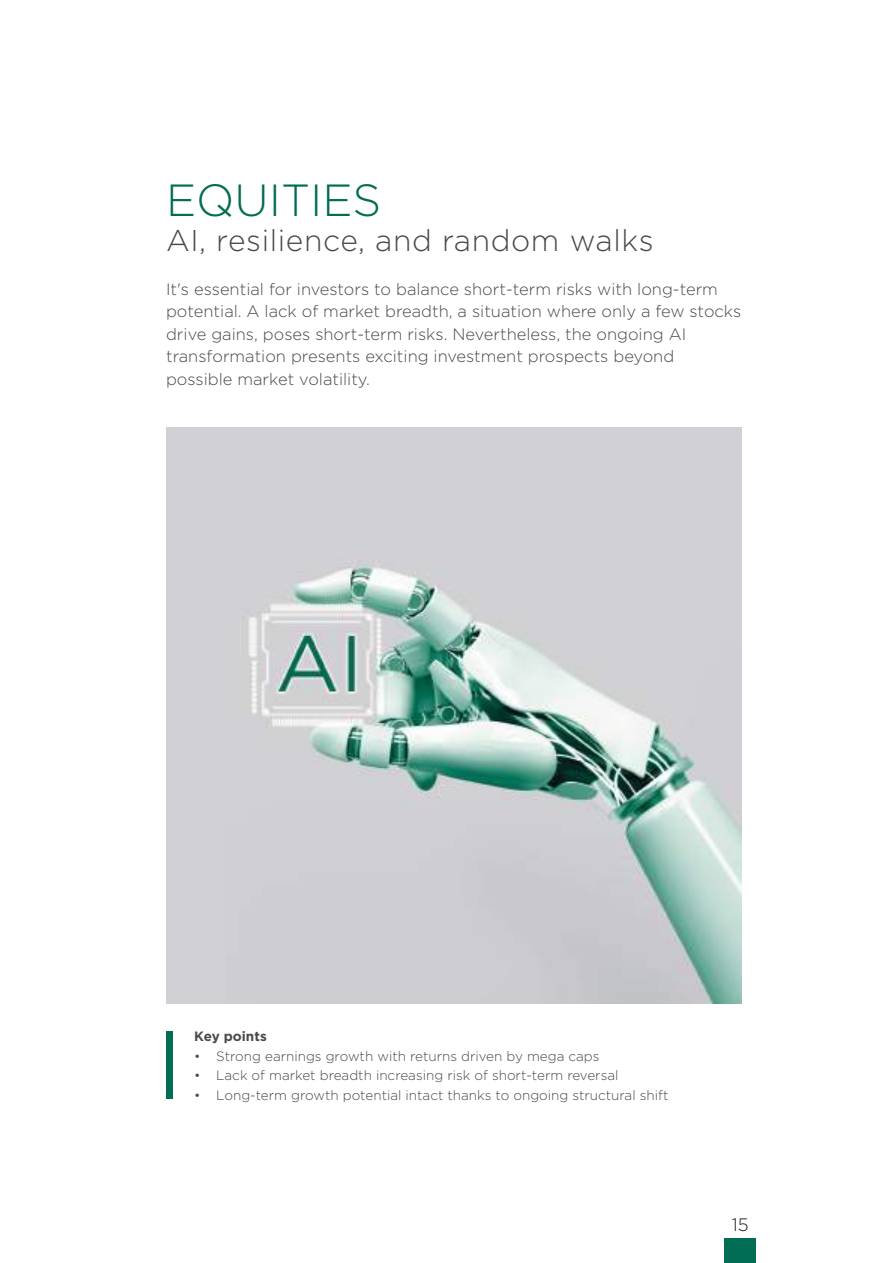
<style>
.page{position:relative;width:893px;height:1263px;background:#fff}
.page>*{position:absolute;margin:0;border:0;box-sizing:border-box;transform-origin:0 0}
.t1{font:300 45px "Gotham";color:#026d53}
.t2{font:300 30px "Gotham";letter-spacing:.02em;color:#47494a}
.t3{font:300 18px "Gotham";color:#191e1e}
.t4{font:300 16.5px/22.5px "Gotham";color:#47494a}
.t5{font:300 13.5px "Gotham";color:#47494a}
.t6{font:700 13.5px "Gotham";color:#47494a}
</style>
<div class="page">
<div style="left:724px;top:1239px;width:32px;height:24px;background:#006d54"></div>
<div style="left:166px;top:1031px;width:7px;height:68px;background:#006d54"></div>
<img style="left:166px;top:428px;width:575px;height:575px">
<h1 class="t1" style="left:166px;top:172px;width:217px">EQUITIES</h1>
<h2 class="t2" style="left:166px;top:222px;width:489px">AI, resilience, and random walks</h2>
<p class="t4" style="left:166px;top:277px;width:577px">It's essential for investors to balance short-term risks with long-term potential. A lack of market breadth, a situation where only a few stocks drive gains, poses short-term risks. Nevertheless, the ongoing AI transformation presents exciting investment prospects beyond possible market volatility.</p>
<p class="t6" style="left:194px;top:1028px;width:74px">Key points</p>
<p class="t5" style="left:194px;top:1047px;width:407px">• Strong earnings growth with returns driven by mega caps</p>
<p class="t5" style="left:194px;top:1067px;width:426px">• Lack of market breadth increasing risk of short-term reversal</p>
<p class="t5" style="left:194px;top:1086px;width:476px">• Long-term growth potential intact thanks to ongoing structural shift</p>
<p class="t3" style="left:732px;top:1213px;width:18px">15</p>
</div>
